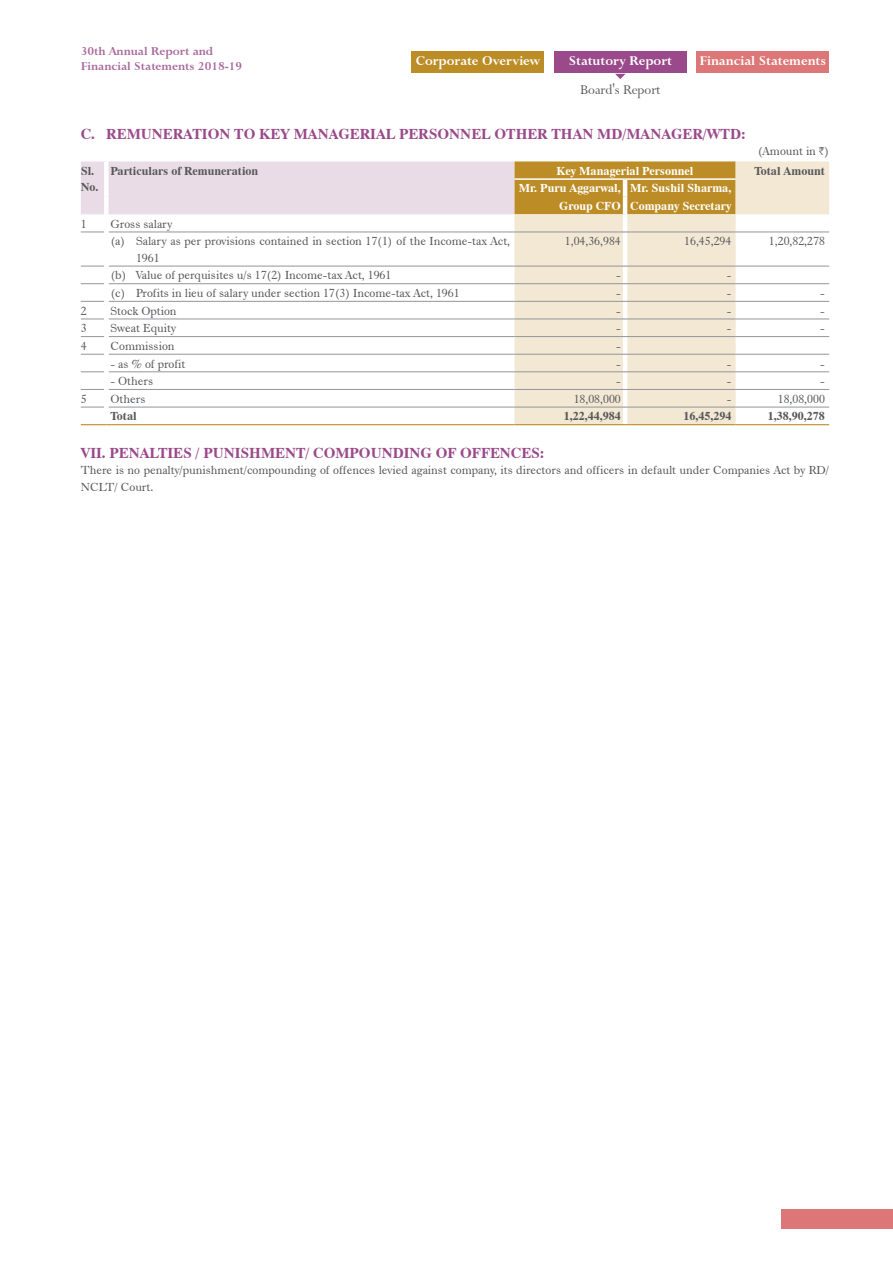
<style>
.page{position:relative;width:893px;height:1263px;background:#fff}
.page>*{position:absolute;margin:0;border:0;box-sizing:border-box;transform-origin:0 0}
.t1{font:700 15px "Dutch 801 BT";color:#9a498b}
.t2{font:700 15px "Lapidary 333 BT";color:#fff}
.t3{font:15px "Lapidary 333 BT";color:#57585a}
.t4{font:700 13.5px/15px "Lapidary 333 BT";color:#a96a9d}
.t5{font:12px/17.5px "Dutch 766 BT Roman A";color:#57585a}
.t6{font:700 12px/16.5px "Dutch 801 BT";color:#57585a}
.t7{font:700 12px/17.5px "Dutch 801 BT";color:#fff;text-align:right}
.s1{font-family:"ITF Rupee"}
</style>
<div class="page">
<div style="left:781px;top:1209px;width:112px;height:19px;background:#d77"></div>
<div style="left:411px;top:51px;width:133px;height:22px;background:#bc8d26"></div>
<div style="left:554px;top:51px;width:133px;height:22px;background:#9a498b"></div>
<div style="left:696px;top:51px;width:133px;height:22px;background:#d77"></div>
<svg style="left:615px;top:74px;width:11px;height:5px"></svg>
<div style="left:81px;top:161px;width:433px;height:53px;background:#eadce7"></div>
<svg style="left:514px;top:161px;width:315px;height:263px;fill:#f2e8d4"></svg>
<hr style="left:623px;top:180px;width:4px;height:17px;background:#fff">
<hr style="left:623px;top:197px;width:4px;height:17px;background:#fff">
<hr style="left:623px;top:214px;width:4px;height:18px;background:#fff">
<hr style="left:623px;top:232px;width:4px;height:34px;background:#fff">
<hr style="left:623px;top:266px;width:4px;height:17px;background:#fff">
<hr style="left:623px;top:284px;width:4px;height:17px;background:#fff">
<hr style="left:623px;top:302px;width:4px;height:17px;background:#fff">
<hr style="left:623px;top:319px;width:4px;height:17px;background:#fff">
<hr style="left:623px;top:337px;width:4px;height:17px;background:#fff">
<hr style="left:623px;top:355px;width:4px;height:16px;background:#fff">
<hr style="left:623px;top:372px;width:4px;height:17px;background:#fff">
<hr style="left:623px;top:390px;width:4px;height:17px;background:#fff">
<hr style="left:623px;top:407px;width:4px;height:17px;background:#fff">
<hr style="left:514px;top:178px;width:111px;height:2px;background:#fff">
<hr style="left:625px;top:178px;width:111px;height:2px;background:#fff">
<div style="left:104px;top:161px;width:5px;height:18px;background:#fff"></div>
<div style="left:104px;top:179px;width:5px;height:18px;background:#fff"></div>
<div style="left:104px;top:197px;width:5px;height:17px;background:#fff"></div>
<svg style="left:81px;top:232px;width:23px;height:1px"></svg>
<hr style="left:109px;top:232px;width:405px;height:1px;background:#939598">
<hr style="left:514px;top:232px;width:111px;height:1px;background:#939598">
<hr style="left:625px;top:232px;width:111px;height:1px;background:#939598">
<hr style="left:736px;top:232px;width:93px;height:1px;background:#939598">
<svg style="left:81px;top:266px;width:23px;height:1px"></svg>
<hr style="left:109px;top:266px;width:405px;height:1px;background:#939598">
<hr style="left:514px;top:266px;width:111px;height:1px;background:#939598">
<hr style="left:625px;top:266px;width:111px;height:1px;background:#939598">
<hr style="left:736px;top:266px;width:93px;height:1px;background:#939598">
<svg style="left:81px;top:283px;width:23px;height:1px"></svg>
<hr style="left:109px;top:283px;width:405px;height:1px;background:#939598">
<hr style="left:514px;top:283px;width:111px;height:1px;background:#939598">
<hr style="left:625px;top:283px;width:111px;height:1px;background:#939598">
<hr style="left:736px;top:283px;width:93px;height:1px;background:#939598">
<svg style="left:81px;top:301px;width:23px;height:1px"></svg>
<hr style="left:109px;top:301px;width:405px;height:1px;background:#939598">
<hr style="left:514px;top:301px;width:111px;height:1px;background:#939598">
<hr style="left:625px;top:301px;width:111px;height:1px;background:#939598">
<hr style="left:736px;top:301px;width:93px;height:1px;background:#939598">
<svg style="left:81px;top:319px;width:23px;height:1px"></svg>
<hr style="left:109px;top:319px;width:405px;height:1px;background:#939598">
<hr style="left:514px;top:319px;width:111px;height:1px;background:#939598">
<hr style="left:625px;top:319px;width:111px;height:1px;background:#939598">
<hr style="left:736px;top:319px;width:93px;height:1px;background:#939598">
<svg style="left:81px;top:336px;width:23px;height:1px"></svg>
<hr style="left:109px;top:336px;width:405px;height:1px;background:#939598">
<hr style="left:514px;top:336px;width:111px;height:1px;background:#939598">
<hr style="left:625px;top:336px;width:111px;height:1px;background:#939598">
<hr style="left:736px;top:336px;width:93px;height:1px;background:#939598">
<svg style="left:81px;top:354px;width:23px;height:1px"></svg>
<hr style="left:109px;top:354px;width:405px;height:1px;background:#939598">
<hr style="left:514px;top:354px;width:111px;height:1px;background:#939598">
<hr style="left:625px;top:354px;width:111px;height:1px;background:#939598">
<hr style="left:736px;top:354px;width:93px;height:1px;background:#939598">
<svg style="left:81px;top:371px;width:23px;height:1px"></svg>
<hr style="left:109px;top:371px;width:405px;height:1px;background:#939598">
<hr style="left:514px;top:371px;width:111px;height:1px;background:#939598">
<hr style="left:625px;top:371px;width:111px;height:1px;background:#939598">
<hr style="left:736px;top:371px;width:93px;height:1px;background:#939598">
<svg style="left:81px;top:389px;width:23px;height:1px"></svg>
<hr style="left:109px;top:389px;width:405px;height:1px;background:#939598">
<hr style="left:514px;top:389px;width:111px;height:1px;background:#939598">
<hr style="left:625px;top:389px;width:111px;height:1px;background:#939598">
<hr style="left:736px;top:389px;width:93px;height:1px;background:#939598">
<svg style="left:81px;top:407px;width:23px;height:1px"></svg>
<hr style="left:109px;top:407px;width:405px;height:1px;background:#939598">
<hr style="left:514px;top:407px;width:111px;height:1px;background:#939598">
<hr style="left:625px;top:407px;width:111px;height:1px;background:#939598">
<hr style="left:736px;top:407px;width:93px;height:1px;background:#939598">
<svg style="left:81px;top:424px;width:25px;height:1px"></svg>
<hr style="left:106px;top:424px;width:408px;height:1px;background:#bc8d26">
<hr style="left:514px;top:424px;width:111px;height:1px;background:#bc8d26">
<hr style="left:625px;top:424px;width:111px;height:1px;background:#bc8d26">
<hr style="left:736px;top:424px;width:93px;height:1px;background:#bc8d26">
<p class="t4" style="left:81px;top:44px;width:163px">30th Annual Report and<br>Financial Statements 2018-19</p>
<p class="t2" style="left:416px;top:52px;width:126px">Corporate Overview</p>
<p class="t2" style="left:569px;top:52px;width:105px">Statutory Report</p>
<p class="t2" style="left:699px;top:52px;width:128px">Financial Statements</p>
<p class="t3" style="left:580px;top:81px;width:82px">Board's Report</p>
<p class="t1" style="left:81px;top:125px;width:666px">C. REMUNERATION TO KEY MANAGERIAL PERSONNEL OTHER THAN MD/MANAGER/WTD:</p>
<p class="t5" style="left:758px;top:142px;width:73px">(Amount in <span class="s1">H</span>)</p>
<p class="t6" style="left:81px;top:162px;width:19px">Sl.<br>No.</p>
<p class="t6" style="left:111px;top:162px;width:149px">Particulars of Remuneration</p>
<p class="t7" style="left:557px;top:162px;width:138px">Key Managerial Personnel</p>
<p class="t6" style="left:754px;top:162px;width:72px">Total Amount</p>
<p class="t7" style="left:519px;top:179px;width:214px">Mr. Puru Aggarwal, Mr. Sushil Sharma,<br>Group CFO Company Secretary</p>
<p class="t5" style="left:81px;top:215px;width:7px">1</p>
<p class="t5" style="left:111px;top:215px;width:401px">Gross salary<br>(a) Salary as per provisions contained in section 17(1) of the Income-tax Act,</p>
<p class="t5" style="left:136px;top:249px;width:25px">1961</p>
<p class="t5" style="left:565px;top:232px;width:57px">1,04,36,984</p>
<p class="t5" style="left:684px;top:232px;width:49px">16,45,294</p>
<p class="t5" style="left:769px;top:232px;width:57px">1,20,82,278</p>
<p class="t5" style="left:111px;top:266px;width:282px">(b) Value of perquisites u/s 17(2) Income-tax Act, 1961</p>
<p class="t5" style="left:616px;top:266px;width:6px">-</p>
<p class="t5" style="left:727px;top:266px;width:6px">-</p>
<p class="t5" style="left:111px;top:284px;width:351px">(c) Profits in lieu of salary under section 17(3) Income-tax Act, 1961</p>
<p class="t5" style="left:616px;top:284px;width:6px">-</p>
<p class="t5" style="left:727px;top:284px;width:6px">-</p>
<p class="t5" style="left:820px;top:284px;width:6px">-</p>
<p class="t5" style="left:81px;top:302px;width:7px">2</p>
<p class="t5" style="left:111px;top:302px;width:68px">Stock Option</p>
<p class="t5" style="left:616px;top:302px;width:6px">-</p>
<p class="t5" style="left:727px;top:302px;width:6px">-</p>
<p class="t5" style="left:820px;top:302px;width:6px">-</p>
<p class="t5" style="left:81px;top:319px;width:7px">3</p>
<p class="t5" style="left:111px;top:319px;width:67px">Sweat Equity</p>
<p class="t5" style="left:616px;top:319px;width:6px">-</p>
<p class="t5" style="left:727px;top:319px;width:6px">-</p>
<p class="t5" style="left:820px;top:319px;width:6px">-</p>
<p class="t5" style="left:81px;top:337px;width:7px">4</p>
<p class="t5" style="left:111px;top:337px;width:65px">Commission</p>
<p class="t5" style="left:616px;top:337px;width:6px">-</p>
<p class="t5" style="left:111px;top:354px;width:76px">- as % of profit</p>
<p class="t5" style="left:616px;top:354px;width:6px">-</p>
<p class="t5" style="left:727px;top:354px;width:6px">-</p>
<p class="t5" style="left:820px;top:354px;width:6px">-</p>
<p class="t5" style="left:111px;top:372px;width:44px">- Others</p>
<p class="t5" style="left:616px;top:372px;width:6px">-</p>
<p class="t5" style="left:727px;top:372px;width:6px">-</p>
<p class="t5" style="left:820px;top:372px;width:6px">-</p>
<p class="t5" style="left:81px;top:390px;width:7px">5</p>
<p class="t5" style="left:111px;top:390px;width:37px">Others</p>
<p class="t5" style="left:574px;top:390px;width:49px">18,08,000</p>
<p class="t5" style="left:727px;top:390px;width:6px">-</p>
<p class="t5" style="left:778px;top:390px;width:49px">18,08,000</p>
<p class="t6" style="left:111px;top:408px;width:28px">Total</p>
<p class="t6" style="left:564px;top:408px;width:58px">1,22,44,984</p>
<p class="t6" style="left:683px;top:408px;width:49px">16,45,294</p>
<p class="t6" style="left:768px;top:408px;width:58px">1,38,90,278</p>
<p class="t1" style="left:81px;top:444px;width:465px">VII. PENALTIES / PUNISHMENT/ COMPOUNDING OF OFFENCES:</p>
<p class="t5" style="left:81px;top:462px;width:750px;line-height:16.5px">There is no penalty/punishment/compounding of offences levied against company, its directors and officers in default under Companies Act by RD/<br>NCLT/ Court.</p>
</div>
